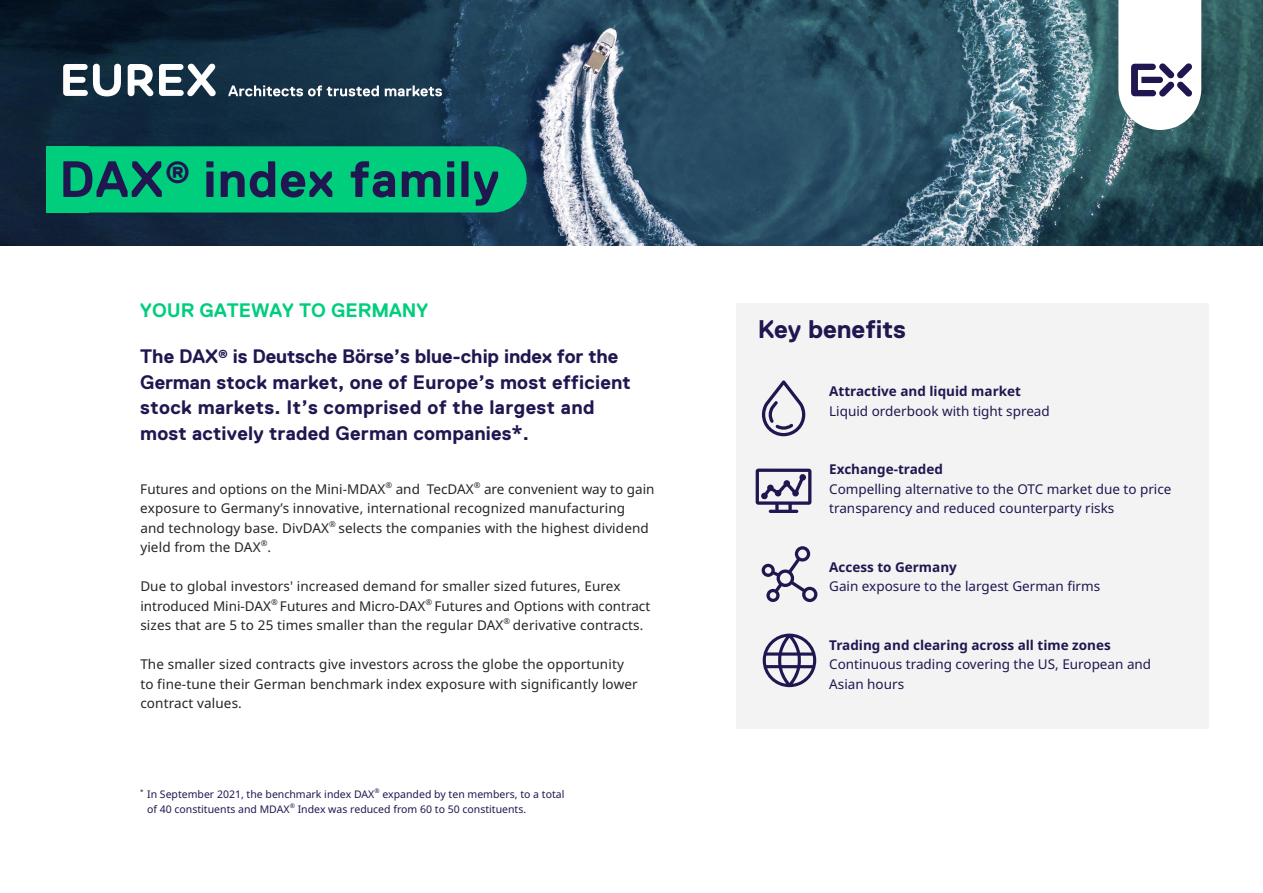
<style>
.page{position:relative;width:1263px;height:893px;background:#fff}
.page>*{position:absolute;margin:0;border:0;box-sizing:border-box;transform-origin:0 0}
.t1{font:700 51px "Replica";letter-spacing:.02em;color:#201751}
.t2{font:700 25.5px "Replica";color:#201751}
.t3{font:700 19.5px/25.5px "Replica";letter-spacing:.01em;color:#201751}
.t4{font:700 19.5px "Replica";color:#00ce7d}
.t5{font:13.5px/19.5px "Noto Sans";letter-spacing:.01em;color:#272526}
.t6{font:13.5px/19.5px "Noto Sans";color:#201751}
.t7{font:700 13.5px "Noto Sans";color:#201751}
.t8{font:10.5px/15px "Noto Sans";color:#201751}
.s1{font-family:"Noto Sans"}
</style>
<div class="page">
<div style="left:737px;top:304px;width:472px;height:425px;background:#f3f3f3"></div>
<svg style="left:762px;top:380px;width:43px;height:56px"></svg>
<svg style="left:756px;top:469px;width:55px;height:44px"></svg>
<svg style="left:762px;top:546px;width:56px;height:56px"></svg>
<svg style="left:763px;top:634px;width:53px;height:53px"></svg>
<img style="left:0;top:0;width:1263px;height:246px">
<div style="left:46px;top:146px;width:481px;height:66px;background:#00ce7d;border-radius:33px"></div>
<div style="left:46px;top:146px;width:43px;height:66px;background:#00ce7d"></div>
<svg style="left:63px;top:64px;width:153px;height:32px"></svg>
<svg style="left:228px;top:85px;width:151px;height:11px"></svg>
<svg style="left:385px;top:85px;width:57px;height:11px"></svg>
<svg style="left:1118px;top:0;width:83px;height:130px"></svg>
<h1 class="t1" style="left:59px;top:151px;width:442px">DAX<sup>®</sup> index family</h1>
<h3 class="t4" style="left:140px;top:299px;width:289px">YOUR GATEWAY TO GERMANY</h3>
<h3 class="t3" style="left:140px;top:344px;width:492px">The DAX<sup>®</sup> is Deutsche Börse’s blue-chip index for the German stock market, one of Europe’s most efficient stock markets. It’s comprised of the largest and most actively traded German companies<span class="s1">*</span>.</h3>
<p class="t5" style="left:140px;top:479px;width:516px">Futures and options on the Mini-MDAX<sup>®</sup> and TecDAX<sup>®</sup> are convenient way to gain exposure to Germany’s innovative, international recognized manufacturing<br>and technology base. DivDAX<sup>®</sup> selects the companies with the highest dividend yield from the DAX<sup>®</sup>.</p>
<p class="t5" style="left:140px;top:577px;width:511px">Due to global investors' increased demand for smaller sized futures, Eurex introduced Mini-DAX<sup>®</sup> Futures and Micro-DAX<sup>®</sup> Futures and Options with contract sizes that are 5 to 25 times smaller than the regular DAX<sup>®</sup> derivative contracts.</p>
<p class="t5" style="left:140px;top:655px;width:499px">The smaller sized contracts give investors across the globe the opportunity to fine-tune their German benchmark index exposure with significantly lower contract values.</p>
<p class="t8" style="left:147px;top:787px;width:419px;text-indent:-7px"><sup>*</sup> In September 2021, the benchmark index DAX<sup>®</sup> expanded by ten members, to a total of 40 constituents and MDAX<sup>®</sup> Index was reduced from 60 to 50 constituents.</p>
<h2 class="t2" style="left:758px;top:315px;width:150px">Key benefits</h2>
<p class="t7" style="left:829px;top:382px;width:193px">Attractive and liquid market</p>
<p class="t6" style="left:829px;top:401px;width:222px">Liquid orderbook with tight spread</p>
<p class="t7" style="left:829px;top:460px;width:115px">Exchange-traded</p>
<p class="t6" style="left:829px;top:479px;width:344px">Compelling alternative to the OTC market due to price transparency and reduced counterparty risks</p>
<p class="t7" style="left:829px;top:557px;width:129px">Access to Germany</p>
<p class="t6" style="left:829px;top:577px;width:272px">Gain exposure to the largest German firms</p>
<p class="t7" style="left:829px;top:635px;width:283px">Trading and clearing across all time zones</p>
<p class="t6" style="left:829px;top:655px;width:323px">Continuous trading covering the US, European and<br>Asian hours</p>
</div>
